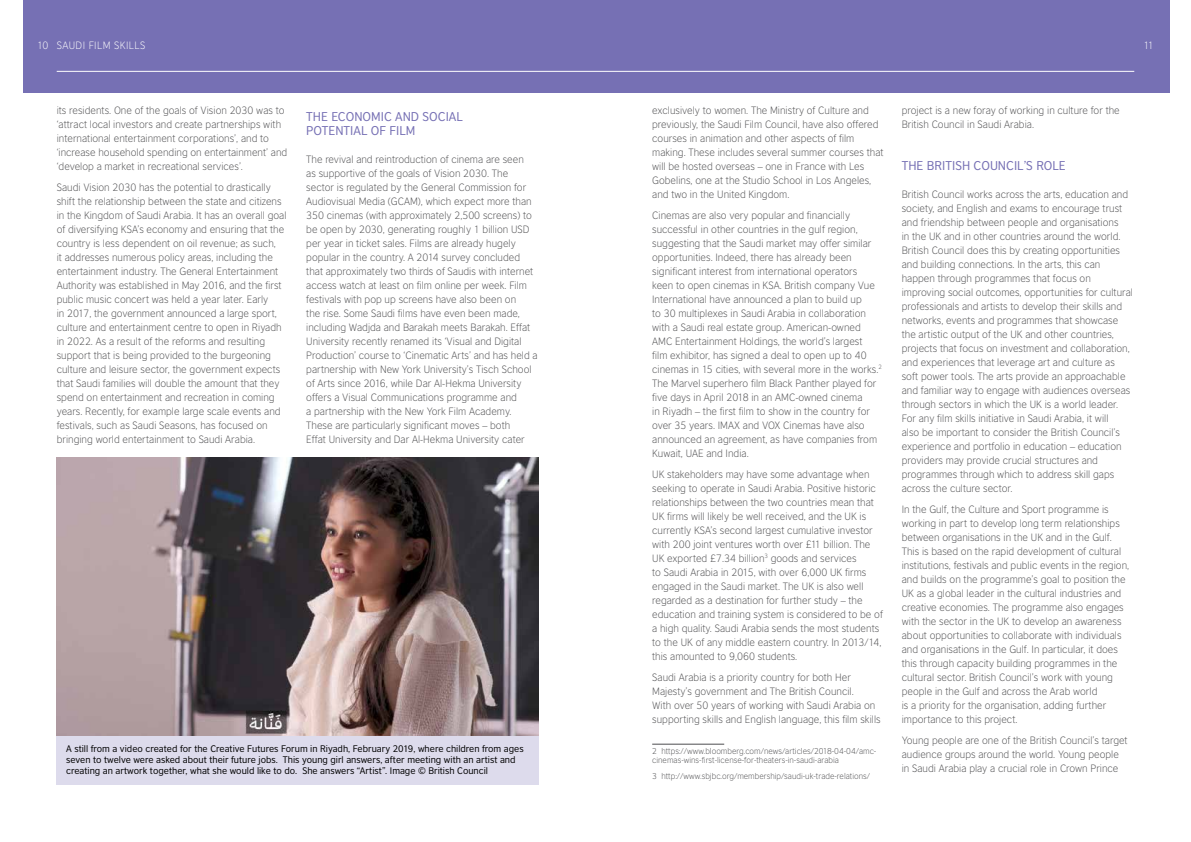
<style>
.page{position:relative;width:1191px;height:842px;background:#fff}
.page>*{position:absolute;margin:0;border:0;box-sizing:border-box;transform-origin:0 0}
.t1{font:12px/14px "British Council Sans";color:#7670b4}
.t2{font:300 10px/14px "British Council Sans";color:#4d4d4f}
.t3{font:300 10px "British Council Sans";letter-spacing:.04em;color:#fff}
.t4{font:9px/11px "British Council Sans";color:#000}
.t5{font:300 8px/9.6px "British Council Sans";color:#4d4d4f}
</style>
<div class="page">
<div style="left:57px;top:729px;width:482px;height:56px;background:#dddbec"></div>
<div style="left:23px;top:0;width:1146px;height:92px;background:#7670b4"></div>
<hr style="left:57px;top:71px;width:1077px;height:1px;background:#fff">
<hr style="left:652px;top:744px;width:72px;height:1px;background:#4d4d4f">
<img style="left:57px;top:457px;width:482px;height:278px">
<p class="t3" style="left:37px;top:40px;width:109px">10 Saudi Film Skills</p>
<p class="t3" style="left:1143px;top:40px;width:12px">11</p>
<p class="t2" style="left:57px;top:103px;width:232px">its residents. One of the goals of Vision 2030 was to ‘attract local investors and create partnerships with international entertainment corporations’, and to ‘increase household spending on entertainment’ and ‘develop a market in recreational services’.</p>
<p class="t2" style="left:57px;top:180px;width:231px">Saudi Vision 2030 has the potential to drastically shift the relationship between the state and citizens in the Kingdom of Saudi Arabia. It has an overall goal of diversifying KSA’s economy and ensuring that the country is less dependent on oil revenue; as such,<br>it addresses numerous policy areas, including the entertainment industry. The General Entertainment Authority was established in May 2016, and the first public music concert was held a year later. Early<br>in 2017, the government announced a large sport, culture and entertainment centre to open in Riyadh in 2022. As a result of the reforms and resulting support that is being provided to the burgeoning culture and leisure sector, the government expects that Saudi families will double the amount that they spend on entertainment and recreation in coming years. Recently, for example large scale events and festivals, such as Saudi Seasons, has focused on bringing world entertainment to Saudi Arabia.</p>
<p class="t1" style="left:306px;top:109px;width:158px">The Economic and Social<br>Pote</p>
<p class="t1" style="left:335px;top:123px;width:82px">ntial of Fi lm</p>
<p class="t2" style="left:306px;top:152px;width:233px">The revival and reintroduction of cinema are seen<br>as supportive of the goals of Vision 2030. The sector is regulated by the General Commission for Audiovisual Media (GCAM), which expect more than 350 cinemas (with approximately 2,500 screens) to be open by 2030, generating roughly 1 billion USD per year in ticket sales. Films are already hugely popular in the country. A 2014 survey concluded that approximately two thirds of Saudis with internet access watch at least on film online per week. Film festivals with pop up screens have also been on<br>the rise. Some Saudi films have even been made, including Wadjda and Barakah meets Barakah. Effat<br>U niversity recently renamed its ‘Visual and Digital Production’ course to ‘Cinematic Arts’ and has held a partnership with New York U niversity’s Tisch School of Arts since 2016, while Dar Al-Hekma U niversity offers a Visual Communications programme and<br>a partnership with the New York Film Academy.<br>These are particularly significant moves – both<br>Effat U niversity and Dar Al-Hekma U niversity cater</p>
<p class="t4" style="left:66px;top:743px;width:459px">A still from a video created for the Creative Futures Forum in Riyadh, February 2019, where children from ages seven to twelve were asked about their future jobs. This young girl answers, after meeting with an artist and creating an artwork together, what she would like to do. She answers “Artist”. Image © British Council</p>
<p class="t2" style="left:652px;top:103px;width:233px">exclusively to women. The M inistry of Culture and previously, the Saudi Film Council, have also offered courses in animation and other aspects of film making. These includes several summer courses that will be hosted overseas – one in France with Les Gobelins, one at the Studio School in Los Angeles, and two in the U nited Kingdom.</p>
<p class="t2" style="left:652px;top:208px;width:231px">Cinemas are also very popular and financially successful in other countries in the gulf region, suggesting that the Saudi market may offer similar opportunities. I ndeed, there has already been significant interest from international operators<br>keen to open cinemas in KSA. British company Vue<br>I nternational have announced a plan to build up<br>to 30 multiplexes in Saudi Arabia in collaboration with a Saudi real estate group. American-owned AMC Entertainment Holdings, the world’s largest<br>film exhibitor, has signed a deal to open up to 40 cinemas in 15 cities, with several more in the works.<sup>2<br></sup>The Marvel superhero film Black Panther played for five days in April 2018 in an AMC-owned cinema<br>in Riyadh – the first film to show in the country for over 35 years. IMAX</p>
<p class="t2" style="left:652px;top:418px;width:226px;text-indent:91px">and VOX Cinemas have also announced an agreement, as have companies from<br>Kuwait, UAE</p>
<p class="t2" style="left:652px;top:443px;width:219px;line-height:21px;text-indent:54px">and I ndia.<br>UK stakeholders may have some advantage when</p>
<p class="t2" style="left:652px;top:481px;width:232px">seeking to operate in Saudi Arabia. Positive historic relationships between the two countries mean that<br>UK firms will likely be well received, and the UK is currently KSA’s second largest cumulative investor with 200 joint ventures worth over £11 billion. The<br>UK exported £7.34 billion<sup>3</sup> goods and services<br>to Saudi Arabia in 2015, with over 6,000 UK firms engaged in the Saudi market. The UK is also well regarded as a destination for further study – the education and training system is considered to be of a high quality. Saudi Arabia sends the most students to the UK of any middle eastern country. I n 2013/14, this amounted to 9,060 students.</p>
<p class="t2" style="left:652px;top:670px;width:230px">Saudi Arabia is a priority country for both Her Majesty’s government and The British Council.<br>With over 50 years of working with Saudi Arabia on supporting skills and English language, this film skills</p>
<p class="t5" style="left:652px;top:746px;width:226px">2 https://www.bloomberg.com/news/articles/2018-04-04/amc&shy;cinemas-wins-first-license-for-theaters-in-saudi-arabia</p>
<p class="t5" style="left:652px;top:771px;width:219px">3 http://www.sbjbc.org/membership/saudi-uk-trade-relations/</p>
<p class="t2" style="left:901px;top:103px;width:220px">project is a new foray of working in culture for the<br>British Council in Saudi Arabia.</p>
<p class="t1" style="left:901px;top:158px;width:39px">The Briti</p>
<p class="t1" style="left:955px;top:158px;width:27px">sh Cou</p>
<p class="t1" style="left:998px;top:158px;width:68px">nci l’s Role</p>
<p class="t2" style="left:901px;top:187px;width:233px">British Council works across the arts, education and society, and English and exams to encourage trust and friendship between people and organisations<br>in the UK and in other countries around the world.<br>British Council does this by creating opportunities and building connections. I n the arts, this can happen through programmes that focus on improving social outcomes, opportunities for cultural professionals and artists to develop their skills and networks, events and programmes that showcase the artistic output of the UK and other countries, projects that focus on investment and collaboration, and experiences that leverage art and culture as soft power tools. The arts provide an approachable and familiar way to engage with audiences overseas through sectors in which the UK is a world leader.<br>For any film skills initiative in Saudi Arabia, it will<br>also be important to consider the British Council’s experience and portfolio in education – education providers may provide crucial structures and programmes through which to address skill gaps across the culture sector.</p>
<p class="t2" style="left:901px;top:502px;width:229px">I n the Gulf, the Culture and Sport programme is working in part to develop long term relationships between organisations in the UK and in the Gulf.<br>This is based on the rapid development of cultural institutions, festivals and public events in the region, and builds on the programme’s goal to position the UK as a global leader in the cultural industries and creative economies. The programme also engages with the sector in the UK to develop an awareness about opportunities to collaborate with individuals and organisations in the Gulf. I n particular, it does this through capacity building programmes in the cultural sector. British Council’s work with young people in the Gulf and across the Arab world<br>is a priority for the organisation, adding further importance to this project.</p>
<p class="t2" style="left:901px;top:733px;width:227px">Young people are one of the British Council’s target audience groups around the world. Young people in Saudi Arabia play a crucial role in Crown Prince</p>
</div>
